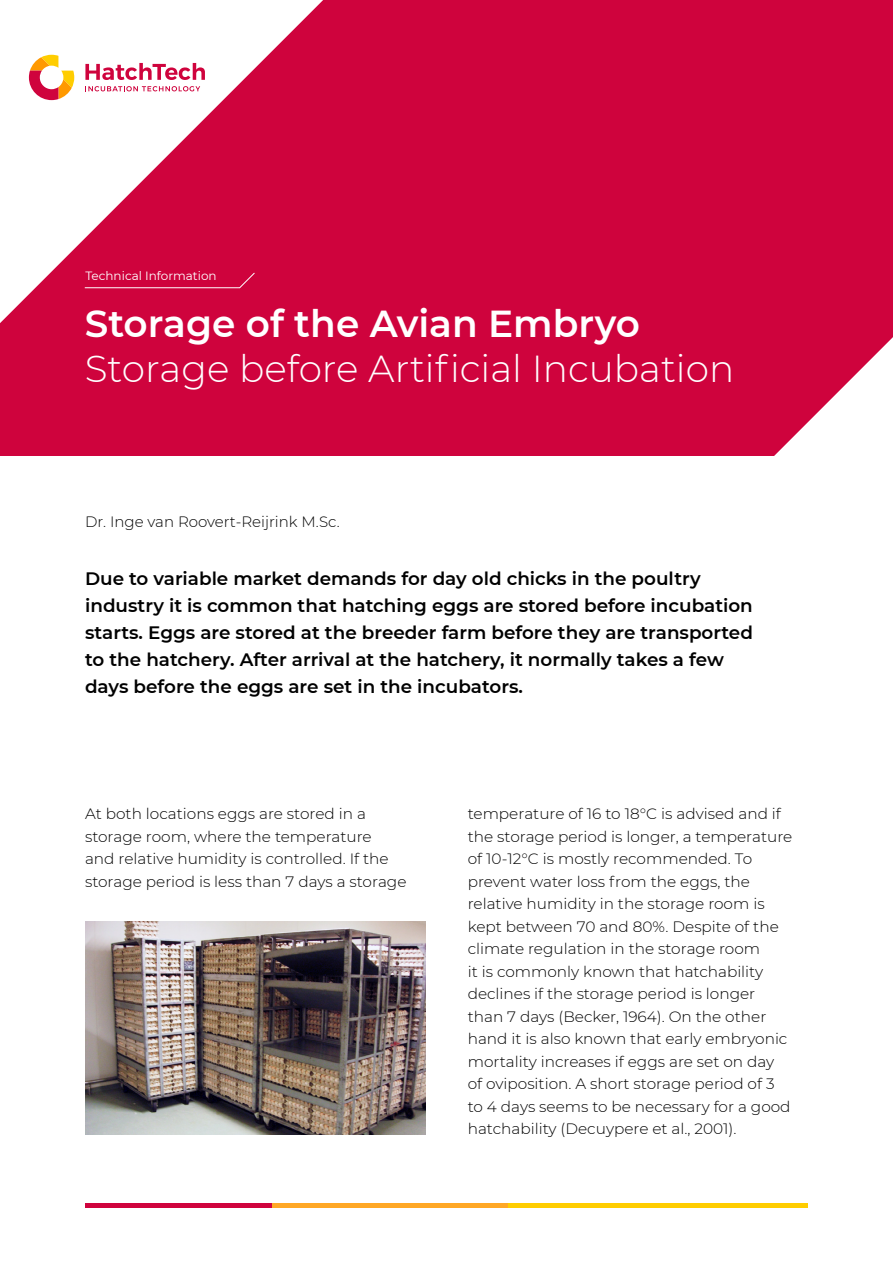
<style>
.page{position:relative;width:893px;height:1263px;background:#fff}
.page>*{position:absolute;margin:0;border:0;box-sizing:border-box;transform-origin:0 0}
.t1{font:300 37.5px "Montserrat";color:#fff}
.t2{font:600 37.5px "Montserrat";color:#fff}
.t3{font:600 18px/27px "Montserrat";color:#000}
.t4{font:300 15px/22.5px "Montserrat";color:#000}
.t5{font:12px "Montserrat";color:#fff}
</style>
<div class="page">
<div style="left:85px;top:1203px;width:188px;height:5px;background:#cf033d"></div>
<div style="left:273px;top:1203px;width:235px;height:5px;background:#ffa826"></div>
<div style="left:508px;top:1203px;width:300px;height:5px;background:#ffcd00"></div>
<div style="left:0;top:0;width:893px;height:455px;background:#cf033d"></div>
<svg style="left:760px;top:337px;width:133px;height:119px"></svg>
<svg style="left:0;top:0;width:323px;height:323px"></svg>
<svg style="left:29px;top:55px;width:45px;height:45px"></svg>
<svg style="left:85px;top:63px;width:120px;height:17px"></svg>
<svg style="left:85px;top:86px;width:115px;height:5px"></svg>
<svg style="left:84px;top:272px;width:171px;height:16px"></svg>
<img style="left:85px;top:922px;width:340px;height:212px">
<p class="t5" style="left:85px;top:267px;width:133px">Technical Information</p>
<h1 class="t2" style="left:85px;top:297px;width:557px">Storage of the Avian Embryo</h1>
<h1 class="t1" style="left:85px;top:343px;width:651px">Storage before Artificial Incubation</h1>
<p class="t4" style="left:85px;top:509px;width:256px">Dr. Inge van Roovert-Reijrink M.Sc.</p>
<p class="t3" style="left:85px;top:564px;width:669px">Due to variable market demands for day old chicks in the poultry industry it is common that hatching eggs are stored before incubation starts. Eggs are stored at the breeder farm before they are transported to the hatchery. After arrival at the hatchery, it normally takes a few days before the eggs are set in the incubators.</p>
<p class="t4" style="left:85px;top:802px;width:323px">At both locations eggs are stored in a storage room, where the temperature<br>and relative humidity is controlled. If the storage period is less than 7 days a storage</p>
<p class="t4" style="left:468px;top:802px;width:326px">temperature of 16 to 18°C is advised and if the storage period is longer, a temperature of 10-12°C is mostly recommended. To prevent water loss from the eggs, the relative humidity in the storage room is kept between 70 and 80%. Despite of the climate regulation in the storage room<br>it is commonly known that hatchability declines if the storage period is longer than 7 days (Becker, 1964). On the other hand it is also known that early embryonic mortality increases if eggs are set on day of oviposition. A short storage period of 3 to 4 days seems to be necessary for a good hatchability (Decuypere et al., 2001).</p>
</div>
